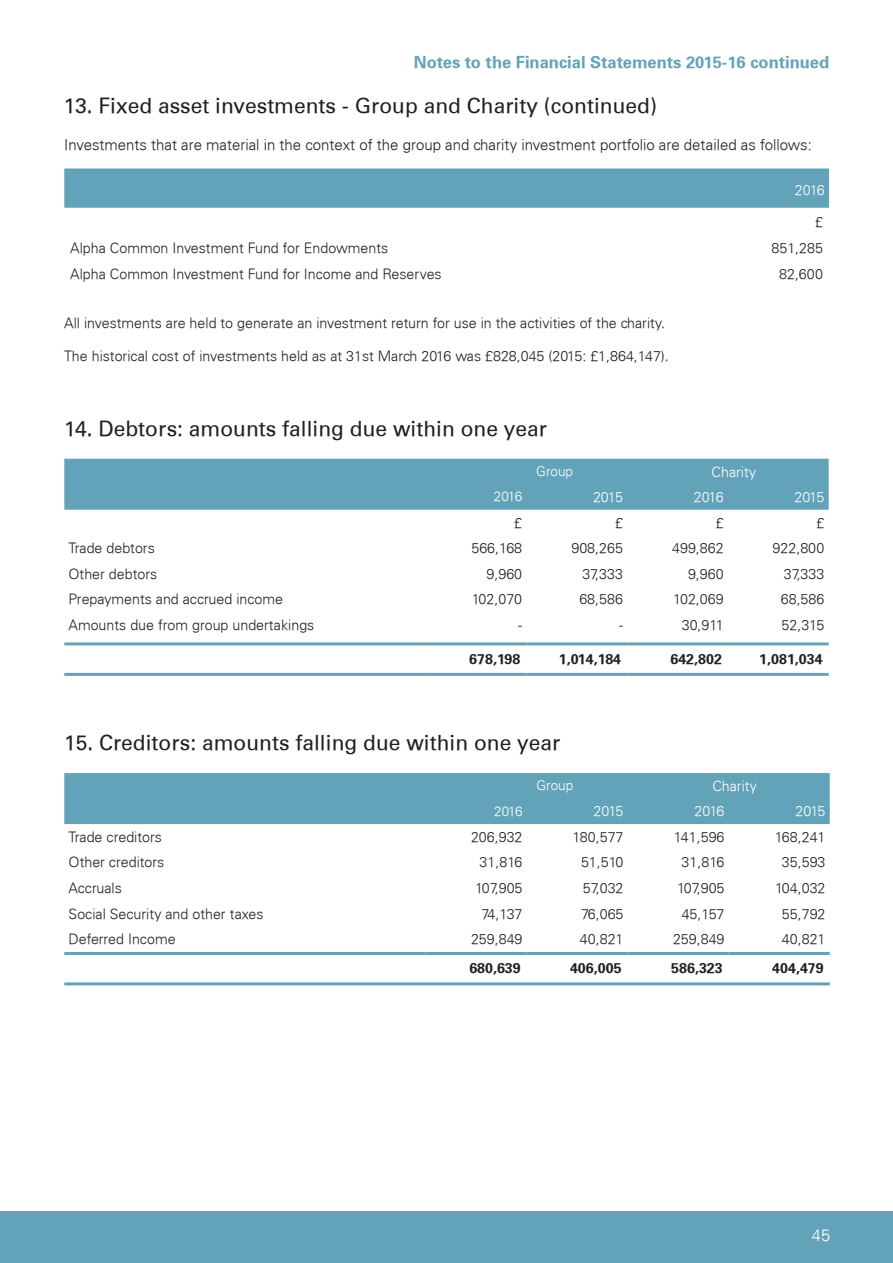
<style>
.page{position:relative;width:893px;height:1263px;background:#fff}
.page>*{position:absolute;margin:0;border:0;box-sizing:border-box;transform-origin:0 0}
.FN_Numbered_heading{font:21px "Univers";color:#231f20}
.t1{font:700 16.5px "Univers";color:#63a3b9}
.t2{font:300 16.5px "Univers";color:#fff}
.Body_text{font:300 15px "Univers";color:#231f20}
.Body_text-2{font:300 14.25px "Univers";color:#231f20}
.t3{font:700 14.25px "Univers";color:#231f20}
.t4{font:300 14.25px "Univers";color:#fff}
.t5{font:300 13.5px "Univers";color:#fff}
</style>
<div class="page">
<div style="left:0;top:1212px;width:893px;height:51px;background:#63a3b9"></div>
<div style="left:64px;top:168px;width:765px;height:40px;background:#63a3b9"></div>
<div style="left:64px;top:459px;width:765px;height:51px;background:#63a3b9"></div>
<hr style="left:64px;top:642px;width:362px;height:3px;background:#63a3b9">
<hr style="left:426px;top:642px;width:100px;height:3px;background:#63a3b9">
<hr style="left:526px;top:642px;width:101px;height:3px;background:#63a3b9">
<hr style="left:627px;top:642px;width:101px;height:3px;background:#63a3b9">
<hr style="left:728px;top:642px;width:101px;height:3px;background:#63a3b9">
<hr style="left:64px;top:673px;width:362px;height:3px;background:#63a3b9">
<hr style="left:426px;top:673px;width:100px;height:3px;background:#63a3b9">
<hr style="left:526px;top:673px;width:101px;height:3px;background:#63a3b9">
<hr style="left:627px;top:673px;width:101px;height:3px;background:#63a3b9">
<hr style="left:728px;top:673px;width:101px;height:3px;background:#63a3b9">
<div style="left:64px;top:773px;width:766px;height:51px;background:#63a3b9"></div>
<hr style="left:64px;top:952px;width:362px;height:3px;background:#63a3b9">
<hr style="left:426px;top:952px;width:101px;height:3px;background:#63a3b9">
<hr style="left:527px;top:952px;width:101px;height:3px;background:#63a3b9">
<hr style="left:628px;top:952px;width:101px;height:3px;background:#63a3b9">
<hr style="left:729px;top:952px;width:101px;height:3px;background:#63a3b9">
<hr style="left:64px;top:982px;width:362px;height:3px;background:#63a3b9">
<hr style="left:426px;top:982px;width:101px;height:3px;background:#63a3b9">
<hr style="left:527px;top:982px;width:101px;height:3px;background:#63a3b9">
<hr style="left:628px;top:982px;width:101px;height:3px;background:#63a3b9">
<hr style="left:729px;top:982px;width:101px;height:3px;background:#63a3b9">
<p class="t1" style="left:414px;top:53px;width:417px">Notes to the Financial Statements 2015-16 continued</p>
<p class="FN_Numbered_heading" style="left:64px;top:94px;width:595px">13. Fixed asset investments - Group and Charity (continued)</p>
<p class="Body_text" style="left:64px;top:135px;width:749px">Investments that are material in the context of the group and charity investment portfolio are detailed as follows:</p>
<p class="t4" style="left:795px;top:181px;width:31px">2016</p>
<p class="Body_text-2" style="left:815px;top:214px;width:9px">£</p>
<p class="Body_text-2" style="left:70px;top:239px;width:320px">Alpha Common Investment Fund for Endowments</p>
<p class="Body_text-2" style="left:771px;top:239px;width:53px">851,285</p>
<p class="Body_text-2" style="left:70px;top:265px;width:373px">Alpha Common Investment Fund for Income and Reserves</p>
<p class="Body_text-2" style="left:779px;top:265px;width:45px">82,600</p>
<p class="Body_text-2" style="left:64px;top:315px;width:602px">All investments are held to generate an investment return for use in the activities of the charity.</p>
<p class="Body_text-2" style="left:64px;top:347px;width:606px">The historical cost of investments held as at 31st March 2016 was £828,045 (2015: £1,864,147).</p>
<p class="FN_Numbered_heading" style="left:64px;top:416px;width:484px">14. Debtors: amounts falling due within one year</p>
<p class="t5" style="left:536px;top:463px;width:38px">Group</p>
<p class="t4" style="left:712px;top:463px;width:46px">Charity</p>
<p class="t5" style="left:494px;top:488px;width:30px">2016</p>
<p class="t4" style="left:593px;top:488px;width:31px">2015</p>
<p class="t4" style="left:694px;top:488px;width:31px">2016</p>
<p class="t4" style="left:794px;top:488px;width:31px">2015</p>
<p class="Body_text-2" style="left:514px;top:514px;width:9px">£</p>
<p class="Body_text-2" style="left:615px;top:514px;width:9px">£</p>
<p class="Body_text-2" style="left:716px;top:514px;width:9px">£</p>
<p class="Body_text-2" style="left:816px;top:514px;width:9px">£</p>
<p class="Body_text-2" style="left:69px;top:539px;width:88px">Trade debtors</p>
<p class="Body_text-2" style="left:471px;top:539px;width:52px">566,168</p>
<p class="Body_text-2" style="left:571px;top:539px;width:53px">908,265</p>
<p class="Body_text-2" style="left:672px;top:539px;width:53px">499,862</p>
<p class="Body_text-2" style="left:773px;top:539px;width:53px">922,800</p>
<p class="Body_text-2" style="left:69px;top:565px;width:90px">Other debtors</p>
<p class="Body_text-2" style="left:487px;top:565px;width:37px">9,960</p>
<p class="Body_text-2" style="left:582px;top:565px;width:42px">37,333</p>
<p class="Body_text-2" style="left:688px;top:565px;width:37px">9,960</p>
<p class="Body_text-2" style="left:784px;top:565px;width:42px">37,333</p>
<p class="Body_text-2" style="left:69px;top:590px;width:216px">Prepayments and accrued income</p>
<p class="Body_text-2" style="left:472px;top:590px;width:52px">102,070</p>
<p class="Body_text-2" style="left:579px;top:590px;width:45px">68,586</p>
<p class="Body_text-2" style="left:673px;top:590px;width:52px">102,069</p>
<p class="Body_text-2" style="left:781px;top:590px;width:45px">68,586</p>
<p class="Body_text-2" style="left:69px;top:616px;width:247px">Amounts due from group undertakings</p>
<p class="Body_text-2" style="left:518px;top:616px;width:5px">-</p>
<p class="Body_text-2" style="left:619px;top:616px;width:5px">-</p>
<p class="Body_text-2" style="left:682px;top:616px;width:43px">30,911</p>
<p class="Body_text-2" style="left:781px;top:616px;width:44px">52,315</p>
<p class="t3" style="left:469px;top:650px;width:53px">678,198</p>
<p class="t3" style="left:559px;top:650px;width:64px">1,014,184</p>
<p class="t3" style="left:670px;top:650px;width:53px">642,802</p>
<p class="t3" style="left:759px;top:650px;width:65px">1,081,034</p>
<p class="FN_Numbered_heading" style="left:64px;top:730px;width:498px">15. Creditors: amounts falling due within one year</p>
<p class="t5" style="left:536px;top:777px;width:38px">Group</p>
<p class="t4" style="left:712px;top:777px;width:46px">Charity</p>
<p class="t5" style="left:494px;top:803px;width:30px">2016</p>
<p class="t4" style="left:594px;top:803px;width:31px">2015</p>
<p class="t4" style="left:695px;top:803px;width:31px">2016</p>
<p class="t4" style="left:796px;top:803px;width:31px">2015</p>
<p class="Body_text-2" style="left:69px;top:828px;width:95px">Trade creditors</p>
<p class="Body_text-2" style="left:471px;top:828px;width:53px">206,932</p>
<p class="Body_text-2" style="left:572px;top:828px;width:53px">180,577</p>
<p class="Body_text-2" style="left:674px;top:828px;width:52px">141,596</p>
<p class="Body_text-2" style="left:775px;top:828px;width:52px">168,241</p>
<p class="Body_text-2" style="left:69px;top:854px;width:97px">Other creditors</p>
<p class="Body_text-2" style="left:480px;top:854px;width:44px">31,816</p>
<p class="Body_text-2" style="left:581px;top:854px;width:44px">51,510</p>
<p class="Body_text-2" style="left:682px;top:854px;width:44px">31,816</p>
<p class="Body_text-2" style="left:782px;top:854px;width:45px">35,593</p>
<p class="Body_text-2" style="left:69px;top:879px;width:55px">Accruals</p>
<p class="Body_text-2" style="left:475px;top:879px;width:49px">107,905</p>
<p class="Body_text-2" style="left:583px;top:879px;width:42px">57,032</p>
<p class="Body_text-2" style="left:677px;top:879px;width:49px">107,905</p>
<p class="Body_text-2" style="left:775px;top:879px;width:52px">104,032</p>
<p class="Body_text-2" style="left:69px;top:905px;width:197px">Social Security and other taxes</p>
<p class="Body_text-2" style="left:482px;top:905px;width:42px">74,137</p>
<p class="Body_text-2" style="left:581px;top:905px;width:44px">76,065</p>
<p class="Body_text-2" style="left:682px;top:905px;width:44px">45,157</p>
<p class="Body_text-2" style="left:782px;top:905px;width:45px">55,792</p>
<p class="Body_text-2" style="left:69px;top:930px;width:108px">Deferred Income</p>
<p class="Body_text-2" style="left:471px;top:930px;width:53px">259,849</p>
<p class="Body_text-2" style="left:580px;top:930px;width:45px">40,821</p>
<p class="Body_text-2" style="left:673px;top:930px;width:53px">259,849</p>
<p class="Body_text-2" style="left:782px;top:930px;width:45px">40,821</p>
<p class="t3" style="left:469px;top:959px;width:53px">680,639</p>
<p class="t3" style="left:570px;top:959px;width:53px">406,005</p>
<p class="t3" style="left:671px;top:959px;width:53px">586,323</p>
<p class="t3" style="left:772px;top:959px;width:53px">404,479</p>
<p class="t2" style="left:812px;top:1225px;width:20px">45</p>
</div>
